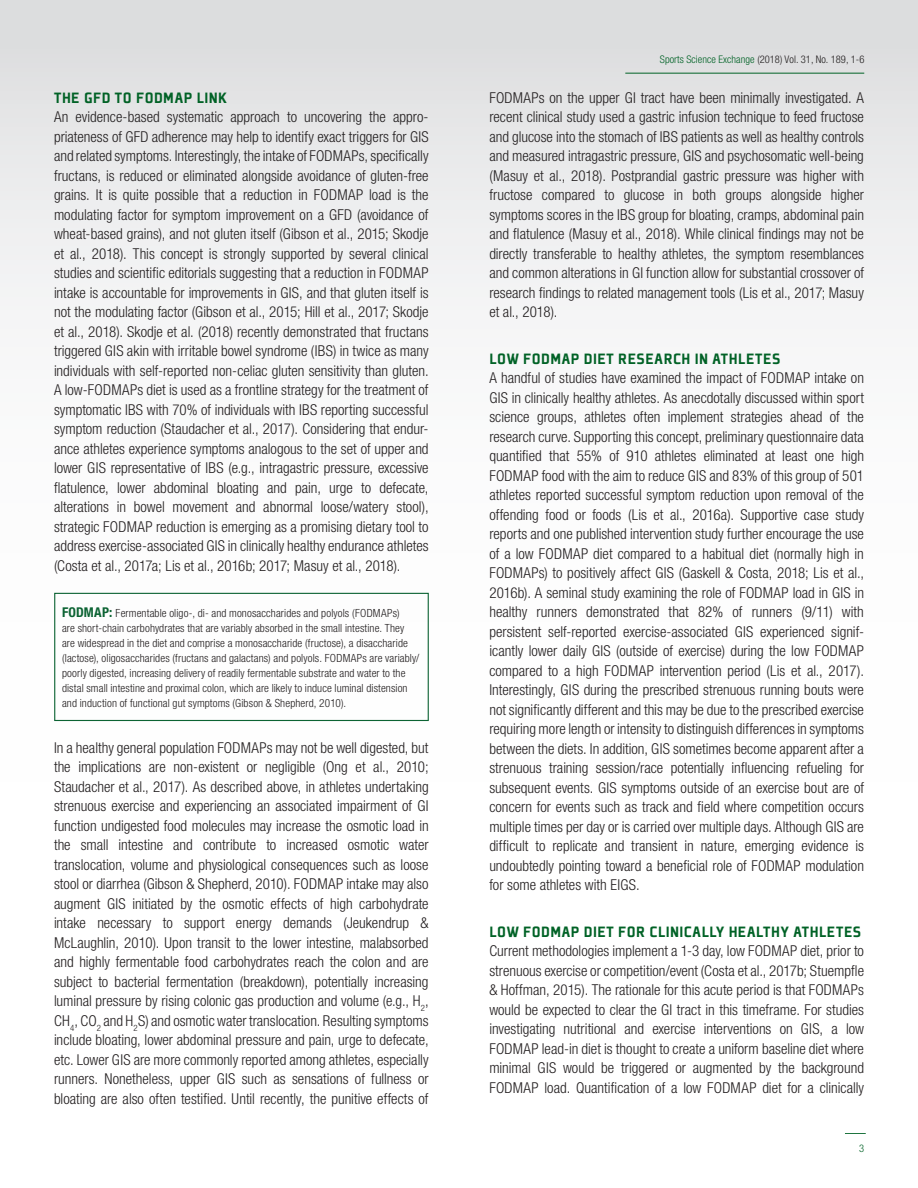
<style>
.page{position:relative;width:918px;height:1188px;background:#fff}
.page>*{position:absolute;margin:0;border:0;box-sizing:border-box;transform-origin:0 0}
.REFERENCES{font:900 16.5px "Plexes Pro";letter-spacing:.035em;color:#016226}
.REFERENCES-2{font:300 condensed 15px/19.5px "Helvetica Neue LT Pro";color:#231f20;text-align:justify}
.FIGURE_CAPTIONS{font:300 condensed 11.25px/15px "Helvetica Neue LT Pro";letter-spacing:.01em;color:#231f20}
.t1{font:10.5px "Helvetica Neue LT 47 Lt Cn";letter-spacing:.005em;color:#231f20}
.t2{font:300 condensed 10.5px "Helvetica Neue LT Pro";color:#016226}
.s1{font-weight:700;font-size:13.5px;color:#0c6333}
.s2{color:#016226}
</style>
<div class="page">
<div style="left:0;top:0;width:918px;height:1188px;background:linear-gradient(to bottom,#e8e9ea,#fff)"></div>
<div style="left:54px;top:593px;width:375px;height:128px;border:1px solid #0c6333"></div>
<hr style="left:625px;top:73px;width:239px;height:1px;background:#016226">
<svg style="left:845px;top:1133px;width:21px;height:1px"></svg>
<p class="REFERENCES" style="left:54px;top:87px;width:174px">THE GFD TO FODMAP LINK</p>
<p class="REFERENCES-2" style="left:54px;top:107px;width:376px">An evidence-based systematic approach to uncovering the appro&shy;priateness of GFD adherence may help to identify exact triggers for GIS and related symptoms. Interestingly, the intake of FODMAPs, specifically fructans, is reduced or eliminated alongside avoidance of gluten-free grains. It is quite possible that a reduction in FODMAP load is the modulating factor for symptom improvement on a GFD (avoidance of wheat-based grains), and not gluten itself (Gibson et al., 2015; Skodje et al., 2018). This concept is strongly supported by several clinical studies and scientific editorials suggesting that a reduction in FODMAP intake is accountable for improvements in GIS, and that gluten itself is not the modulating factor (Gibson et al., 2015; Hill et al., 2017; Skodje et al., 2018). Skodje et al. (2018) recently demonstrated that fructans triggered GIS akin with irritable bowel syndrome (IBS) in twice as many individuals with self-reported non-celiac gluten sensitivity than gluten.<br>A low-FODMAPs diet is used as a frontline strategy for the treatment of symptomatic IBS with 70% of individuals with IBS reporting successful symptom reduction (Staudacher et al., 2017). Considering that endur&shy;ance athletes experience symptoms analogous to the set of upper and lower GIS representative of IBS (e.g., intragastric pressure, excessive flatulence, lower abdominal bloating and pain, urge to defecate, alterations in bowel movement and abnormal loose/watery stool), strategic FODMAP reduction is emerging as a promising dietary tool to address exercise-associated GIS in clinically healthy endurance athletes (Costa et al., 2017a; Lis et al., 2016b; 2017; Masuy et al., 2018).</p>
<p class="FIGURE_CAPTIONS" style="left:62px;top:605px;width:359px"><span class="s1">FODMAP:</span> Fermentable oligo-, di- and monosaccharides and polyols (FODMAPs)<br>are short-chain carbohydrates that are variably absorbed in the small intestine. They are widespread in the diet and comprise a monosaccharide (fructose), a disaccharide (lactose), oligosaccharides (fructans and galactans) and polyols. FODMAPs are variably/ poorly digested, increasing delivery of readily fermentable substrate and water to the distal small intestine and proximal colon, which are likely to induce luminal distension and induction of functional gut symptoms (Gibson &amp; Shepherd, 2010).</p>
<p class="REFERENCES-2" style="left:54px;top:738px;width:376px">In a healthy general population FODMAPs may not be well digested, but the implications are non-existent or negligible (Ong et al., 2010; Staudacher et al., 2017). As described above, in athletes undertaking strenuous exercise and experiencing an associated impairment of GI function undigested food molecules may increase the osmotic load in the small intestine and contribute to increased osmotic water translocation, volume and physiological consequences such as loose stool or diarrhea (Gibson &amp; Shepherd, 2010). FODMAP intake may also augment GIS initiated by the osmotic effects of high carbohydrate intake necessary to support energy demands (Jeukendrup &amp; McLaughlin, 2010). Upon transit to the lower intestine, malabsorbed and highly fermentable food carbohydrates reach the colon and are subject to bacterial fermentation (breakdown), potentially increasing luminal pressure by rising colonic gas production and volume (e.g., H<sub>2</sub>, CH<sub>4</sub>, CO<sub>2</sub> and H<sub>2</sub>S) and osmotic water translocation. Resulting symptoms include bloating, lower abdominal pressure and pain, urge to defecate, etc. Lower GIS are more commonly reported among athletes, especially runners. Nonetheless, upper GIS such as sensations of fullness or bloating are also often testified. Until recently, the punitive effects of</p>
<p class="t1" style="left:660px;top:53px;width:206px"><span class="s2">Sports Science Exchange</span> (2018) Vol. 31, No. 189, 1-6</p>
<p class="REFERENCES-2" style="left:489px;top:87px;width:376px">FODMAPs on the upper GI tract have been minimally investigated. A recent clinical study used a gastric infusion technique to feed fructose and glucose into the stomach of IBS patients as well as healthy controls and measured intragastric pressure, GIS and psychosomatic well-being (Masuy et al., 2018). Postprandial gastric pressure was higher with fructose compared to glucose in both groups alongside higher symptoms scores in the IBS group for bloating, cramps, abdominal pain and flatulence (Masuy et al., 2018). While clinical findings may not be directly transferable to healthy athletes, the symptom resemblances and common alterations in GI function allow for substantial crossover of research findings to related management tools (Lis et al., 2017; Masuy et al., 2018).</p>
<p class="REFERENCES" style="left:489px;top:348px;width:292px">LOW FODMAP DIET RESEARCH IN ATHLETES</p>
<p class="REFERENCES-2" style="left:489px;top:368px;width:376px">A handful of studies have examined the impact of FODMAP intake on GIS in clinically healthy athletes. As anecdotally discussed within sport science groups, athletes often implement strategies ahead of the research curve. Supporting this concept, preliminary questionnaire data quantified that 55% of 910 athletes eliminated at least one high FODMAP food with the aim to reduce GIS and 83% of this group of 501 athletes reported successful symptom reduction upon removal of the offending food or foods (Lis et al., 2016a). Supportive case study reports and one published intervention study further encourage the use of a low FODMAP diet compared to a habitual diet (normally high in FODMAPs) to positively affect GIS (Gaskell &amp; Costa, 2018; Lis et al., 2016b). A seminal study examining the role of FODMAP load in GIS in healthy runners demonstrated that 82% of runners (9/11) with persistent self-reported exercise-associated GIS experienced signif&shy;icantly lower daily GIS (outside of exercise) during the low FODMAP compared to a high FODMAP intervention period (Lis et al., 2017).<br>Interestingly, GIS during the prescribed strenuous running bouts were not significantly different and this may be due to the prescribed exercise requiring more length or intensity to distinguish differences in symptoms between the diets. In addition, GIS sometimes become apparent after a strenuous training session/race potentially influencing refueling for subsequent events. GIS symptoms outside of an exercise bout are of concern for events such as track and field where competition occurs multiple times per day or is carried over multiple days. Although GIS are difficult to replicate and transient in nature, emerging evidence is undoubtedly pointing toward a beneficial role of FODMAP modulation for some athletes with EIGS.</p>
<p class="REFERENCES" style="left:489px;top:921px;width:373px">LOW FODMAP DIET FOR CLINICALLY HEALTHY ATHLETES</p>
<p class="REFERENCES-2" style="left:489px;top:941px;width:376px">Current methodologies implement a 1-3 day, low FODMAP diet, prior to strenuous exercise or competition/event (Costa et al., 2017b; Stuempfle &amp; Hoffman, 2015). The rationale for this acute period is that FODMAPs would be expected to clear the GI tract in this timeframe. For studies investigating nutritional and exercise interventions on GIS, a low FODMAP lead-in diet is thought to create a uniform baseline diet where minimal GIS would be triggered or augmented by the background FODMAP load. Quantification of a low FODMAP diet for a clinically</p>
<p class="t2" style="left:859px;top:1142px;width:7px">3</p>
</div>
